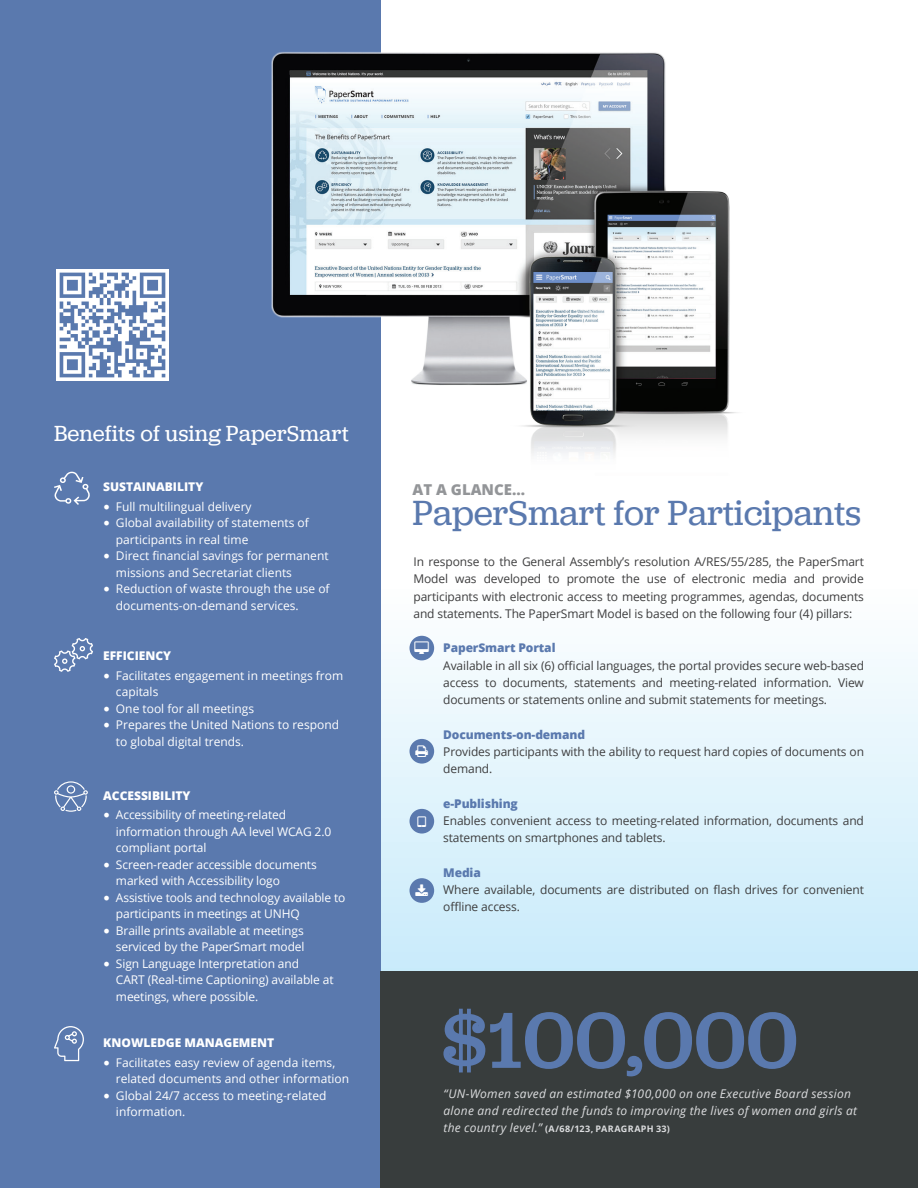
<style>
.page{position:relative;width:918px;height:1188px;background:#fff}
.page>*{position:absolute;margin:0;border:0;box-sizing:border-box;transform-origin:0 0}
.t1{font:500 82.35px "Jubilat";color:#5a79ae}
.t2{font:36px "Jubilat";letter-spacing:-.01em;color:#5a79ae}
.t3{font:22.5px "Jubilat";color:#fff}
.t4{font:800 15px "Open Sans";color:#939598}
.t5{font:12px/16.5px "Open Sans";color:#fff}
.t6{font:12px/17.2px "Open Sans";letter-spacing:-.01em;color:#3e3e3f}
.t7{font:italic 12px/17.2px "Open Sans";letter-spacing:.025em;color:#dcdddf}
.t8{font:800 12px "Open Sans";color:#fff}
.t9{font:700 9px "Open Sans";letter-spacing:.04em;color:#dcdddf}
.s1{font-family:"Minion Pro";font-size:18px}
.s2{font-weight:800;color:#5a79ae}
.s3{font-weight:400;font-style:italic;font-size:12px}
</style>
<div class="page">
<div style="left:381px;top:554px;width:537px;height:431px;background:linear-gradient(to bottom,#fff,#c6eafa)"></div>
<div style="left:0;top:0;width:381px;height:1187px;background:#5a79ae"></div>
<div style="left:410px;top:739px;width:24px;height:25px;background:#5a79ae;border-radius:50%"></div>
<div style="left:410px;top:809px;width:24px;height:25px;background:#5a79ae;border-radius:50%"></div>
<div style="left:410px;top:878px;width:24px;height:25px;background:#5a79ae;border-radius:50%"></div>
<div style="left:410px;top:636px;width:24px;height:24px;background:#5a79ae;border-radius:50%"></div>
<div style="left:381px;top:971px;width:537px;height:216px;background:#383d3d"></div>
<svg style="left:54px;top:472px;width:36px;height:33px"></svg>
<svg style="left:54px;top:781px;width:34px;height:31px"></svg>
<svg style="left:54px;top:638px;width:39px;height:34px"></svg>
<svg style="left:54px;top:1026px;width:30px;height:35px"></svg>
<img style="left:271px;top:52px;width:467px;height:403px">
<img style="left:57px;top:269px;width:111px;height:112px">
<p class="t3" style="left:54px;top:422px;width:296px">Benefits of using PaperSmart</p>
<p class="t8" style="left:103px;top:478px;width:102px">SUSTAINABILITY</p>
<p class="t5" style="left:103px;top:498px;width:150px"><span class="s1">•</span> Full multilingual delivery</p>
<p class="t5" style="left:116px;top:515px;width:194px;text-indent:-13px"><span class="s1">•</span> Global availability of statements of participants in real time</p>
<p class="t5" style="left:116px;top:548px;width:214px;text-indent:-13px"><span class="s1">•</span> Direct financial savings for permanent missions and Secretariat clients</p>
<p class="t5" style="left:116px;top:581px;width:215px;text-indent:-13px"><span class="s1">•</span> Reduction of waste through the use of documents-on-demand services.</p>
<p class="t8" style="left:103px;top:647px;width:70px">EFFICIENCY</p>
<p class="t5" style="left:116px;top:667px;width:229px;text-indent:-13px"><span class="s1">•</span> Facilitates engagement in meetings from capitals</p>
<p class="t5" style="left:103px;top:700px;width:152px"><span class="s1">•</span> One tool for all meetings</p>
<p class="t5" style="left:116px;top:716px;width:225px;text-indent:-13px"><span class="s1">•</span> Prepares the United Nations to respond to global digital trends.</p>
<p class="t8" style="left:103px;top:786px;width:89px">ACCESSIBILITY</p>
<p class="t5" style="left:116px;top:807px;width:217px;text-indent:-13px"><span class="s1">•</span> Accessibility of meeting-related information through AA level WCAG 2.0 compliant portal</p>
<p class="t5" style="left:116px;top:856px;width:202px;text-indent:-13px"><span class="s1">•</span> Screen-reader accessible documents marked with Accessibility logo</p>
<p class="t5" style="left:116px;top:889px;width:231px;text-indent:-13px"><span class="s1">•</span> Assistive tools and technology available to participants in meetings at UNHQ</p>
<p class="t5" style="left:103px;top:922px;width:203px;text-align:right"><span class="s1">•</span> Braille prints available at meetings serviced by the PaperSmart model</p>
<p class="t5" style="left:116px;top:955px;width:219px;text-indent:-13px"><span class="s1">•</span> Sign Language Interpretation and<br>CART (Real-time Captioning) available at meetings, where possible.</p>
<p class="t8" style="left:103px;top:1034px;width:173px">KNOWLEDGE MANAGEMENT</p>
<p class="t5" style="left:116px;top:1054px;width:235px;text-indent:-13px"><span class="s1">•</span> Facilitates easy review of agenda items, related documents and other information</p>
<p class="t5" style="left:116px;top:1087px;width:212px;text-indent:-13px"><span class="s1">•</span> Global 24/7 access to meeting-related information.</p>
<p class="t4" style="left:412px;top:479px;width:114px">AT A GLANCE…</p>
<p class="t2" style="left:412px;top:495px;width:450px">PaperSmart for Participants</p>
<p class="t6" style="left:413px;top:553px;width:452px;text-align:justify">In response to the General Assembly’s resolution A/RES/55/285, the PaperSmart Model was developed to promote the use of electronic media and provide participants with electronic access to meeting programmes, agendas, documents and statements. The PaperSmart Model is based on the following four (4) pillars:</p>
<h3 class="t6" style="left:443px;top:639px;width:422px"><span class="s2">PaperSmart Portal<br></span>Available in all six (6) official languages, the portal provides secure web-based access to documents, statements and meeting-related information. View documents or statements online and submit statements for meetings.</h3>
<h3 class="t6" style="left:443px;top:725px;width:422px"><span class="s2">Documents-on-demand<br></span>Provides participants with the ability to request hard copies of documents on demand.</h3>
<h3 class="t6" style="left:443px;top:794px;width:422px"><span class="s2">e-Publishing<br></span>Enables convenient access to meeting-related information, documents and statements on smartphones and tablets.</h3>
<h3 class="t6" style="left:443px;top:863px;width:422px"><span class="s2">Media<br></span>Where available, documents are distributed on flash drives for convenient offline access.</h3>
<h1 class="t1" style="left:442px;top:999px;width:358px">$100,000</h1>
<p class="t7" style="left:443px;top:1084px;width:415px">“UN-Women saved an estimated $100,000 on one Executive Board session alone and redirected the funds to improving the lives of women and girls at</p>
<p class="t9" style="left:443px;top:1123px;width:228px"><span class="s3">the country level.”</span> (A/68/123, PARAGRAPH 33)</p>
</div>
